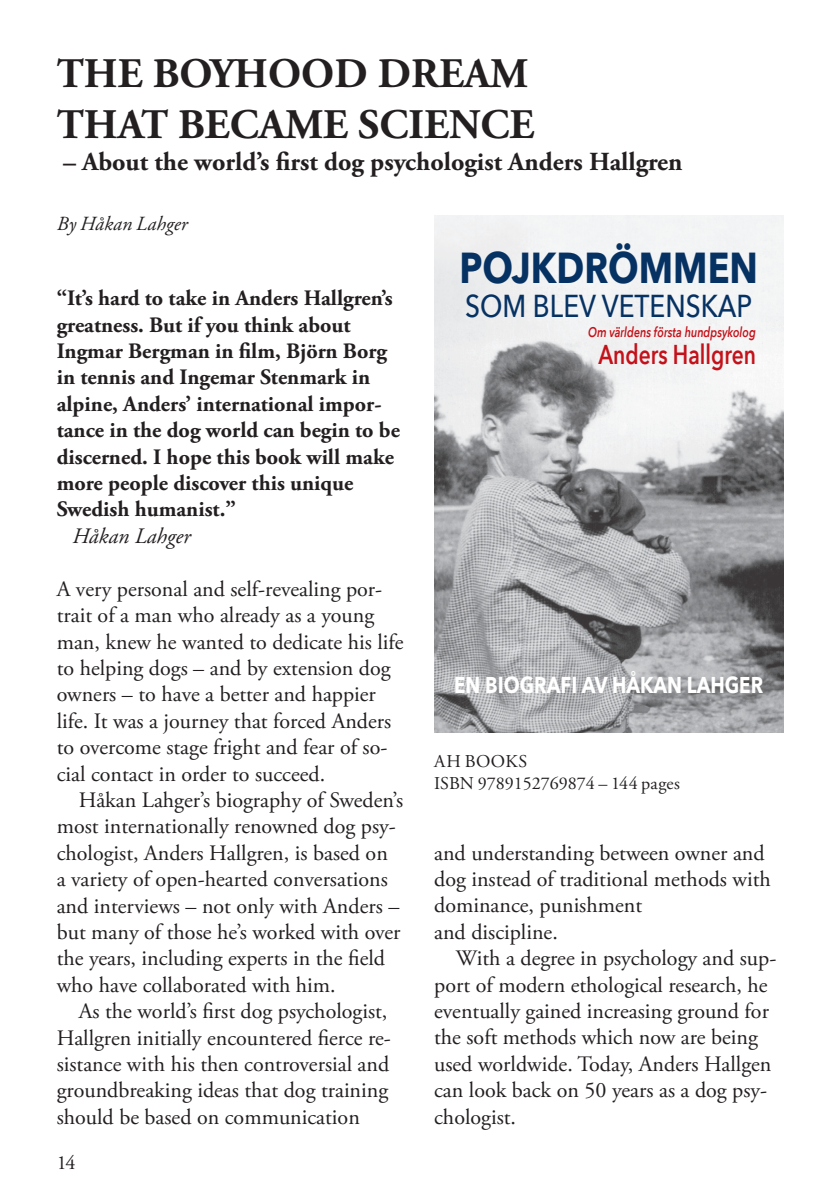
<style>
.page{position:relative;width:840px;height:1191px;background:#fff}
.page>*{position:absolute;margin:0;border:0;box-sizing:border-box;transform-origin:0 0}
.t1{font:700 43.2px "Avenir Next";color:#063263;scale:.83 1}
.t2{font:700 42px "Adobe Garamond Pro";color:#231f20}
.t3{font:500 31.6px "Avenir Next";color:#063263;scale:.83 1}
.t4{font:600 27.2px "Avenir Next";color:#c4121a;scale:.77 1}
.t5{font:700 26px "Adobe Garamond Pro";color:#231f20}
.t6{font:700 22.8px "Avenir Next";color:#fff;scale:.82 1}
.t7{font:22px/26.4px "Adobe Garamond Pro";color:#231f20}
.t8{font:700 22px/26.4px "Adobe Garamond Pro";color:#231f20}
.t9{font:italic 22px "Adobe Garamond Pro";color:#231f20}
.t10{font:italic 20px "Adobe Garamond Pro";letter-spacing:.005em;color:#231f20}
.t11{font:20px "Adobe Garamond Pro";color:#231f20}
.bröd_10_14{font:18px "Adobe Garamond Pro";color:#231f20}
.t12{font:italic 600 14px "Avenir Next";color:#c4121a;scale:.77 1}
</style>
<div class="page">
<img style="left:434px;top:215px;width:348px;height:517px">
<p class="t2" style="left:57px;top:49px;width:473px">THE BOYHOOD DREAM</p>
<p class="t2" style="left:57px;top:100px;width:479px">THAT BECAME SCIENCE</p>
<p class="t5" style="left:63px;top:146px;width:620px">– About the world’s first dog psychologist Anders Hallgren</p>
<p class="t10" style="left:57px;top:212px;width:132px">By Håkan Lahger</p>
<p class="t8" style="left:57px;top:285px;width:337px">“It’s hard to take in Anders Hallgren’s greatness. But if you think about</p>
<p class="t8" style="left:57px;top:338px;width:344px">Ingmar Bergman in film, Björn Borg in tennis and Ingemar Stenmark in alpine, Anders’ international impor&shy;tance in the dog world can begin to be discerned. I hope this book will make more people discover this unique Swedish humanist.”</p>
<p class="t9" style="left:73px;top:523px;width:119px">Håkan Lahger</p>
<p class="t7" style="left:57px;top:576px;width:348px">A very personal and self-revealing por&shy;trait of a man who already as a young man, knew he wanted to dedicate his life to helping dogs – and by extension dog owners – to have a better and happier life. It was a journey that forced Anders to overcome stage fright and fear of so&shy;cial contact in order to succeed.</p>
<p class="t7" style="left:57px;top:787px;width:347px;text-indent:22px">Håkan Lahger’s biography of Sweden’s most internationally renowned dog psy&shy;chologist, Anders Hallgren, is based on<br>a variety of open-hearted conversations and interviews – not only with Anders – but many of those he’s worked with over the years, including experts in the field who have collaborated with him.</p>
<p class="t7" style="left:57px;top:998px;width:335px;text-indent:22px">As the world’s first dog psychologist, Hallgren initially encountered fierce re&shy;sistance with his then controversial and groundbreaking ideas that dog training should be based on communication</p>
<p class="t11" style="left:57px;top:1150px;width:20px">14</p>
<h1 class="t1" style="left:459px;top:231px;width:361px">POJKDRÖMMEN</h1>
<h3 class="t3" style="left:465px;top:279px;width:347px">SOM BLEV VETENSKAP</h3>
<p class="t12" style="left:587px;top:320px;width:219px">Om världens första hundpsykolog</p>
<p class="t4" style="left:598px;top:331px;width:206px">Anders Hallgren</p>
<p class="t6" style="left:454px;top:665px;width:378px">EN BIOGRAFI AV HÅKAN LAHGER</p>
<p class="bröd_10_14" style="left:434px;top:751px;width:94px">AH BOOKS</p>
<p class="bröd_10_14" style="left:434px;top:772px;width:247px">ISBN 9789152769874 – 144 pages</p>
<p class="t7" style="left:434px;top:840px;width:338px">and understanding between owner and dog instead of traditional methods with dominance, punishment</p>
<p class="t7" style="left:434px;top:919px;width:125px">and discipline.</p>
<p class="t7" style="left:434px;top:945px;width:343px;text-indent:22px">With a degree in psychology and sup&shy;port of modern ethological research, he eventually gained increasing ground for the soft methods which now are being used worldwide. Today, Anders Hallgen can look back on 50 years as a dog psy&shy;chologist.</p>
</div>
